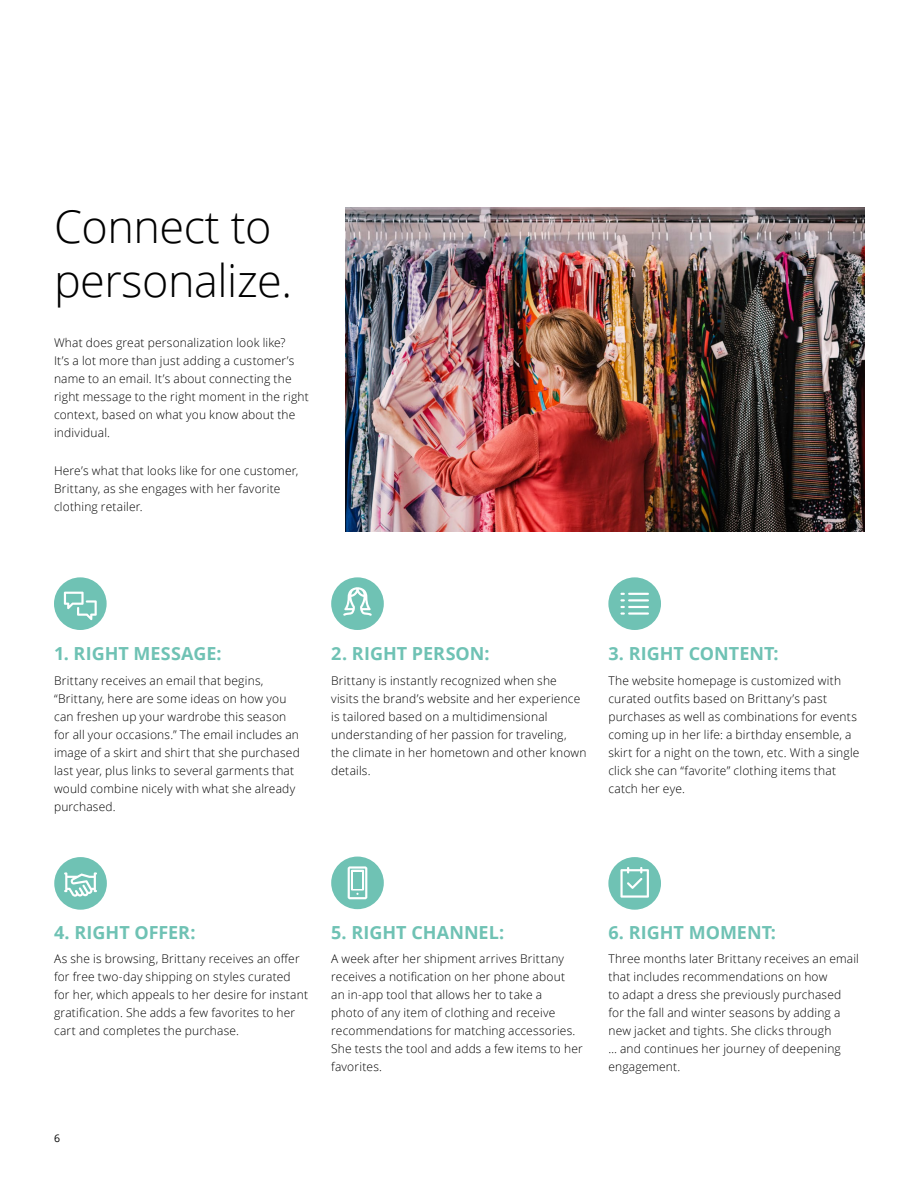
<style>
.page{position:relative;width:918px;height:1188px;background:#fff}
.page>*{position:absolute;margin:0;border:0;box-sizing:border-box;transform-origin:0 0}
.Story_heading_light{font:300 45px/54px "Open Sans";letter-spacing:-.01em;color:#000}
.Body_copy__8_12pt{font:700 18px "Open Sans";color:#6fc2b4}
.Body_copy__8_12pt-2{font:300 12px/18px "Open Sans";letter-spacing:.015em;color:#000}
.t1{font:10.5px "Open Sans";color:#000}
</style>
<div class="page">
<svg style="left:54px;top:857px;width:53px;height:53px"></svg>
<svg style="left:331px;top:857px;width:53px;height:52px"></svg>
<svg style="left:54px;top:577px;width:53px;height:53px"></svg>
<svg style="left:331px;top:577px;width:53px;height:53px"></svg>
<svg style="left:608px;top:577px;width:53px;height:53px"></svg>
<svg style="left:608px;top:857px;width:53px;height:53px"></svg>
<img style="left:346px;top:208px;width:518px;height:323px">
<p class="Story_heading_light" style="left:54px;top:199px;width:240px">Connect to personalize.</p>
<p class="Body_copy__8_12pt-2" style="left:54px;top:333px;width:256px">What does great personalization look like?<br>It’s a lot more than just adding a customer’s name to an email. It’s about connecting the right message to the right moment in the right context, based on what you know about the individual.</p>
<p class="Body_copy__8_12pt-2" style="left:54px;top:461px;width:246px">Here’s what that looks like for one customer,<br>Brittany, as she engages with her favorite clothing retailer.</p>
<p class="Body_copy__8_12pt" style="left:54px;top:641px;width:169px">1. RIGHT MESSAGE:</p>
<p class="Body_copy__8_12pt-2" style="left:54px;top:671px;width:247px">Brittany receives an email that begins, “Brittany, here are some ideas on how you can freshen up your wardrobe this season for all your occasions.” The email includes an image of a skirt and shirt that she purchased last year, plus links to several garments that would combine nicely with what she already purchased.</p>
<p class="Body_copy__8_12pt" style="left:331px;top:641px;width:160px">2. RIGHT PERSON:</p>
<p class="Body_copy__8_12pt-2" style="left:331px;top:671px;width:257px">Brittany is instantly recognized when she visits the brand’s website and her experience is tailored based on a multidimensional understanding of her passion for traveling, the climate in her hometown and other known details.</p>
<p class="Body_copy__8_12pt" style="left:608px;top:641px;width:172px">3. RIGHT CONTENT:</p>
<p class="Body_copy__8_12pt-2" style="left:608px;top:671px;width:253px">The website homepage is customized with curated outfits based on Brittany’s past purchases as well as combinations for events coming up in her life: a birthday ensemble, a skirt for a night on the town, etc. With a single click she can “favorite” clothing items that catch her eye.</p>
<p class="Body_copy__8_12pt" style="left:54px;top:919px;width:143px">4. RIGHT OFFER:</p>
<p class="Body_copy__8_12pt-2" style="left:54px;top:950px;width:256px">As she is browsing, Brittany receives an offer for free two-day shipping on styles curated for her, which appeals to her desire for instant gratification. She adds a few favorites to her cart and completes the purchase.</p>
<p class="Body_copy__8_12pt" style="left:331px;top:919px;width:175px">5. RIGHT CHANNEL:</p>
<p class="Body_copy__8_12pt-2" style="left:331px;top:950px;width:253px">A week after her shipment arrives Brittany receives a notification on her phone about<br>an in-app tool that allows her to take a<br>photo of any item of clothing and receive recommendations for matching accessories.<br>She tests the tool and adds a few items to her favorites.</p>
<p class="t1" style="left:54px;top:1131px;width:8px">6</p>
<p class="Body_copy__8_12pt" style="left:608px;top:919px;width:169px">6. RIGHT MOMENT:</p>
<p class="Body_copy__8_12pt-2" style="left:608px;top:950px;width:252px">Three months later Brittany receives an email that includes recommendations on how<br>to adapt a dress she previously purchased for the fall and winter seasons by adding a new jacket and tights. She clicks through<br>… and continues her journey of deepening engagement.</p>
</div>
